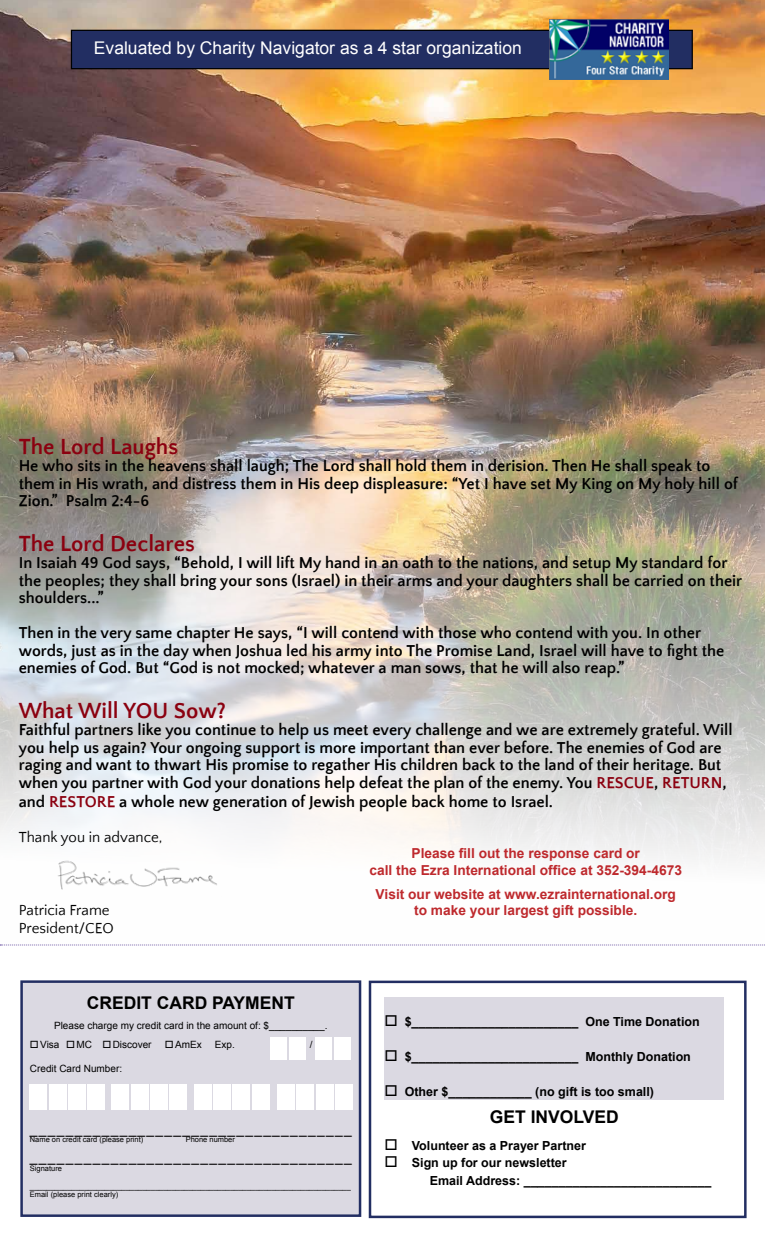
<style>
.page{position:relative;width:765px;height:1260px;background:#fff}
.page>*{position:absolute;margin:0;border:0;box-sizing:border-box;transform-origin:0 0}
.t1{font:700 22.5px "Quattrocento Sans";color:#8b0110}
.t2{font:17.5px "Arial";color:#fff}
.t3{font:700 17.5px "Arial";color:#000}
.t4{font:700 16.25px/17.5px "Quattrocento Sans";color:#000}
.t5{font:15px/18px "Quattrocento Sans";color:#000}
.t6{font:700 13.75px/16.5px "Arial";color:#be292d;text-align:center}
.t7{font:13.75px "Arial";color:#000}
.t8{font:700 12.5px/17.5px "Arial";color:#000}
.t9{font:10px "Arial";color:#000}
.t10{font:7.5px/8.8px "Arial";color:#000}
.s1{color:#8b0110}
</style>
<div class="page">
<img style="left:0;top:0;width:765px;height:945px">
<div style="left:20px;top:980px;width:341px;height:237px;background:#dbd9e2;border:2px solid #222e62"></div>
<div style="left:30px;top:1084px;width:17px;height:26px;background:#fff"></div>
<div style="left:88px;top:1084px;width:17px;height:26px;background:#fff"></div>
<div style="left:69px;top:1084px;width:17px;height:26px;background:#fff"></div>
<div style="left:49px;top:1084px;width:17px;height:26px;background:#fff"></div>
<div style="left:278px;top:1084px;width:17px;height:26px;background:#fff"></div>
<div style="left:336px;top:1084px;width:17px;height:26px;background:#fff"></div>
<div style="left:316px;top:1084px;width:17px;height:26px;background:#fff"></div>
<div style="left:297px;top:1084px;width:17px;height:26px;background:#fff"></div>
<div style="left:194px;top:1084px;width:17px;height:26px;background:#fff"></div>
<div style="left:252px;top:1084px;width:17px;height:26px;background:#fff"></div>
<div style="left:233px;top:1084px;width:17px;height:26px;background:#fff"></div>
<div style="left:214px;top:1084px;width:17px;height:26px;background:#fff"></div>
<div style="left:112px;top:1084px;width:17px;height:26px;background:#fff"></div>
<div style="left:170px;top:1084px;width:17px;height:26px;background:#fff"></div>
<div style="left:150px;top:1084px;width:17px;height:26px;background:#fff"></div>
<div style="left:131px;top:1084px;width:17px;height:26px;background:#fff"></div>
<div style="left:270px;top:1037px;width:17px;height:23px;background:#fff"></div>
<div style="left:334px;top:1037px;width:17px;height:23px;background:#fff"></div>
<div style="left:315px;top:1037px;width:17px;height:23px;background:#fff"></div>
<div style="left:289px;top:1037px;width:17px;height:23px;background:#fff"></div>
<div style="left:369px;top:981px;width:378px;height:237px;background:#fff;border:2px solid #222e62"></div>
<svg style="left:0;top:945px;width:765px;height:1px"></svg>
<div style="left:384px;top:997px;width:340px;height:102px;background:#dbd9e2"></div>
<div style="left:71px;top:30px;width:621px;height:39px;background:#222e62"></div>
<div style="left:71px;top:30px;width:622px;height:39px;border:1px solid #000"></div>
<img style="left:550px;top:20px;width:119px;height:59px">
<img style="left:45px;top:857px;width:181px;height:40px">
<p class="t2" style="left:94px;top:36px;width:429px">Evaluated by Charity Navigator as a 4 star organization</p>
<h1 class="t1" style="left:19px;top:435px;width:161px">The Lord Laughs</h1>
<p class="t4" style="left:19px;top:458px;width:721px">He who sits in the heavens shall laugh; The Lord shall hold them in derision. Then He shall speak to them in His wrath, and distress them in His deep displeasure: “Yet I have set My King on My holy hill of<br>Zion.” Psalm 2:4-6</p>
<h1 class="t1" style="left:19px;top:532px;width:178px">The Lord Declares</h1>
<p class="t4" style="left:19px;top:555px;width:725px">In Isaiah 49 God says, “Behold, I will lift My hand in an oath to the nations, and setup My standard for the peoples; they shall bring your sons (Israel) in their arms and your daughters shall be carried on their shoulders...”</p>
<p class="t4" style="left:19px;top:625px;width:707px">Then in the very same chapter He says, “I will contend with those who contend with you. In other words, just as in the day when Joshua led his army into The Promise Land, Israel will have to fight the enemies of God. But “God is not mocked; whatever a man sows, that he will also reap.”</p>
<h1 class="t1" style="left:19px;top:699px;width:209px">What Will YOU Sow?</h1>
<p class="t4" style="left:19px;top:722px;width:715px">Faithful partners like you continue to help us meet every challenge and we are extremely grateful. Will you help us again? Your ongoing support is more important than ever before. The enemies of God are raging and want to thwart His promise to regather His children back to the land of their heritage. But when you partner with God your donations help defeat the plan of the enemy. You <span class="s1">RESCUE</span>, <span class="s1">RETURN</span>,</p>
<p class="t4" style="left:19px;top:794px;width:536px">and <span class="s1">RESTORE</span> a whole new generation of Jewish people back home to Israel.</p>
<p class="t5" style="left:19px;top:829px;width:145px">Thank you in advance,</p>
<p class="t6" style="left:369px;top:846px;width:314px">Please fill out the response card or<br>call the Ezra International office at 352-394-4673</p>
<p class="t6" style="left:376px;top:886px;width:302px">Visit our website at www.ezrainternational.org to make your largest gift possible.</p>
<p class="t5" style="left:19px;top:902px;width:97px">Patricia Frame<br>President/CEO</p>
<p class="t3" style="left:87px;top:991px;width:210px">CREDIT CARD PAYMENT</p>
<p class="t9" style="left:54px;top:1019px;width:275px">Please charge my credit card in the amount of: $__________.</p>
<p class="t9" style="left:30px;top:1038px;width:123px">□Visa □MC □Discover</p>
<p class="t9" style="left:165px;top:1038px;width:38px">□AmEx</p>
<p class="t9" style="left:215px;top:1038px;width:22px">Exp.</p>
<p class="t9" style="left:310px;top:1038px;width:4px">/</p>
<p class="t9" style="left:30px;top:1061px;width:94px">Credit Card Number:</p>
<p class="t7" style="left:30px;top:1120px;width:323px">____________________________________</p>
<p class="t10" style="left:30px;top:1135px;width:115px">Name on credit card (please print)</p>
<p class="t10" style="left:186px;top:1135px;width:51px">Phone number</p>
<p class="t7" style="left:30px;top:1148px;width:323px">____________________________________</p>
<p class="t10" style="left:30px;top:1164px;width:34px">Signature</p>
<p class="t10" style="left:30px;top:1182px;width:323px">_____________________________________________________________________________<br>Email (please print clearly)</p>
<p class="t8" style="left:384px;top:1013px;width:317px">□ $________________________ One Time Donation</p>
<p class="t8" style="left:384px;top:1048px;width:308px">□ $________________________ Monthly Donation</p>
<p class="t8" style="left:384px;top:1083px;width:271px">□ Other $____________ (no gift is too small)</p>
<p class="t3" style="left:490px;top:1105px;width:130px">GET INVOLVED</p>
<p class="t8" style="left:385px;top:1137px;width:203px">□ Volunteer as a Prayer Partner</p>
<p class="t8" style="left:430px;top:1154px;width:283px;text-indent:-45px">□ Sign up for our newsletter<br>Email Address: ___________________________</p>
</div>
